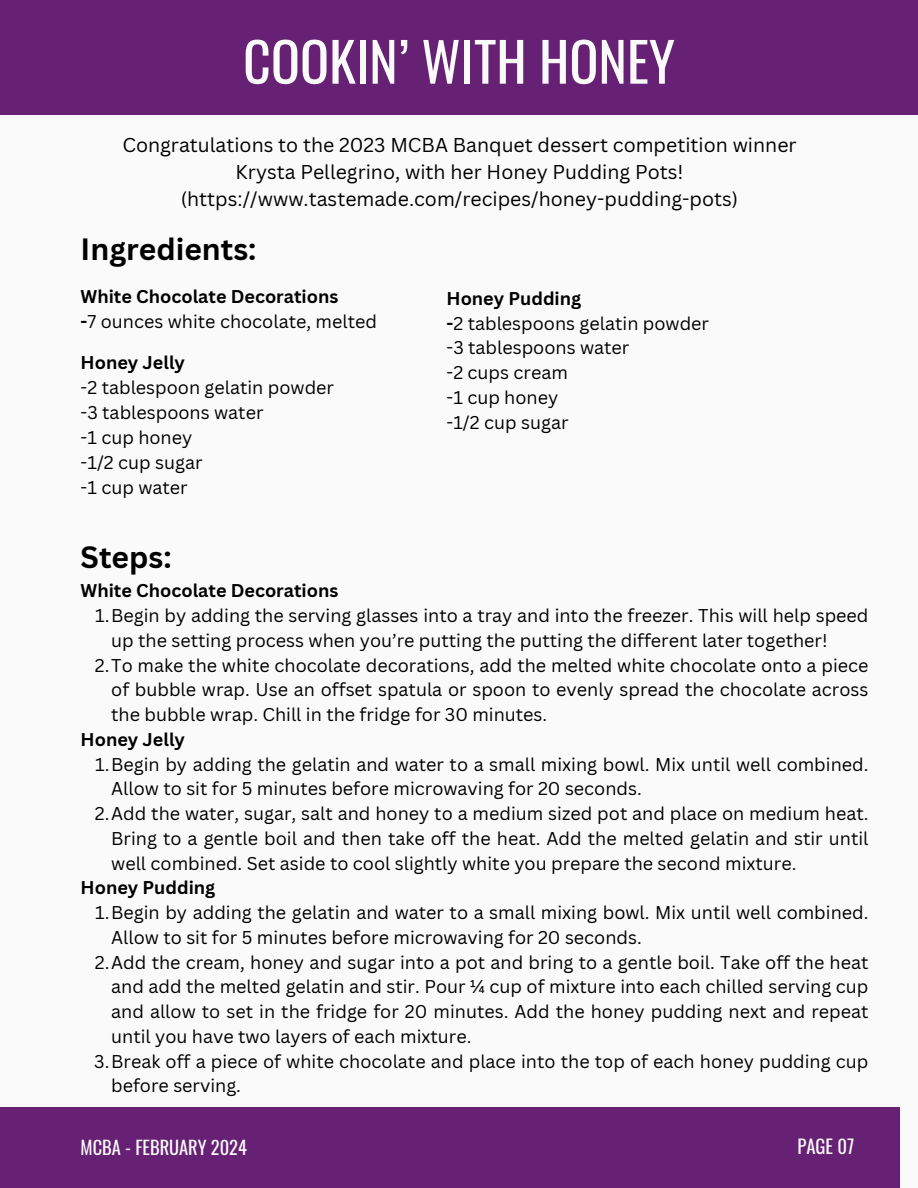
<style>
.page{position:relative;width:918px;height:1188px;background:#fafafa}
.page>*{position:absolute;margin:0;border:0;box-sizing:border-box;transform-origin:0 0}
.t1{font:54px "Oswald";color:#fafafa}
.t2{font:700 30px "Canva Sans";color:#000}
.t3{font:19.5px/27px "Canva Sans";color:#000;text-align:center}
.t4{font:18.6px "Oswald";color:#fafafa}
.t5{font:18.45px "Oswald";color:#fafafa}
.t6{font:18px/25px "Canva Sans";color:#000}
.t7{font:700 18px "Canva Sans";color:#000}
.s1{font-weight:700}
</style>
<div class="page">
<div style="left:0;top:0;width:918px;height:114px;background:#662174"></div>
<div style="left:0;top:1107px;width:900px;height:81px;background:#662174"></div>
<h1 class="t1" style="left:243px;top:19px;width:433px">COOKIN’ WITH HONEY</h1>
<p class="t3" style="left:122px;top:131px;width:676px">Congratulations to the 2023 MCBA Banquet dessert competition winner<br>Krysta Pellegrino, with her Honey Pudding Pots! (https://www.tastemade.com/recipes/honey-pudding-pots)</p>
<h2 class="t2" style="left:81px;top:228px;width:177px">Ingredients:</h2>
<p class="t6" style="left:81px;top:283px;width:298px"><span class="s1">White Chocolate Decorations<br>-</span>7 ounces white chocolate, melted</p>
<p class="t7" style="left:81px;top:349px;width:106px">Honey Jelly</p>
<p class="t6" style="left:81px;top:374px;width:255px">-2 tablespoon gelatin powder -3 tablespoons water<br>-1 cup honey<br>-1/2 cup sugar<br>-1 cup water</p>
<p class="t6" style="left:447px;top:286px;width:264px"><span class="s1">Honey Pudding<br>-</span>2 tablespoons gelatin powder -3 tablespoons water<br>-2 cups cream<br>-1 cup honey<br>-1/2 cup sugar</p>
<h2 class="t2" style="left:81px;top:536px;width:92px">Steps:</h2>
<p class="t7" style="left:81px;top:578px;width:259px">White Chocolate Decorations</p>
<p class="t6" style="left:95px;top:603px;width:775px">1.Begin by adding the serving glasses into a tray and into the freezer. This will help speed</p>
<p class="t6" style="left:111px;top:627px;width:718px">up the setting process when you’re putting the putting the different later together!</p>
<p class="t6" style="left:95px;top:652px;width:775px">2.To make the white chocolate decorations, add the melted white chocolate onto a piece</p>
<p class="t6" style="left:111px;top:677px;width:759px">of bubble wrap. Use an offset spatula or spoon to evenly spread the chocolate across</p>
<p class="t6" style="left:111px;top:702px;width:438px">the bubble wrap. Chill in the fridge for 30 minutes.</p>
<p class="t7" style="left:81px;top:727px;width:106px">Honey Jelly</p>
<p class="t6" style="left:95px;top:751px;width:775px">1.Begin by adding the gelatin and water to a small mixing bowl. Mix until well combined.</p>
<p class="t6" style="left:111px;top:776px;width:532px">Allow to sit for 5 minutes before microwaving for 20 seconds.</p>
<p class="t6" style="left:95px;top:801px;width:775px">2.Add the water, sugar, salt and honey to a medium sized pot and place on medium heat.</p>
<p class="t6" style="left:111px;top:825px;width:759px">Bring to a gentle boil and then take off the heat. Add the melted gelatin and stir until</p>
<p class="t6" style="left:111px;top:850px;width:687px">well combined. Set aside to cool slightly white you prepare the second mixture.</p>
<p class="t7" style="left:81px;top:875px;width:136px">Honey Pudding</p>
<p class="t6" style="left:95px;top:900px;width:775px">1.Begin by adding the gelatin and water to a small mixing bowl. Mix until well combined.</p>
<p class="t6" style="left:111px;top:924px;width:532px">Allow to sit for 5 minutes before microwaving for 20 seconds.</p>
<p class="t6" style="left:95px;top:949px;width:775px">2.Add the cream, honey and sugar into a pot and bring to a gentle boil. Take off the heat</p>
<p class="t6" style="left:111px;top:974px;width:759px">and add the melted gelatin and stir. Pour ¼ cup of mixture into each chilled serving cup</p>
<p class="t6" style="left:111px;top:999px;width:759px">and allow to set in the fridge for 20 minutes. Add the honey pudding next and repeat</p>
<p class="t6" style="left:111px;top:1023px;width:362px">until you have two layers of each mixture.</p>
<p class="t6" style="left:94px;top:1048px;width:776px">3.Break off a piece of white chocolate and place into the top of each honey pudding cup</p>
<p class="t6" style="left:111px;top:1073px;width:131px">before serving.</p>
<p class="t5" style="left:81px;top:1133px;width:168px">MCBA - FEBRUARY 2024</p>
<p class="t4" style="left:797px;top:1132px;width:58px">PAGE 07</p>
</div>
